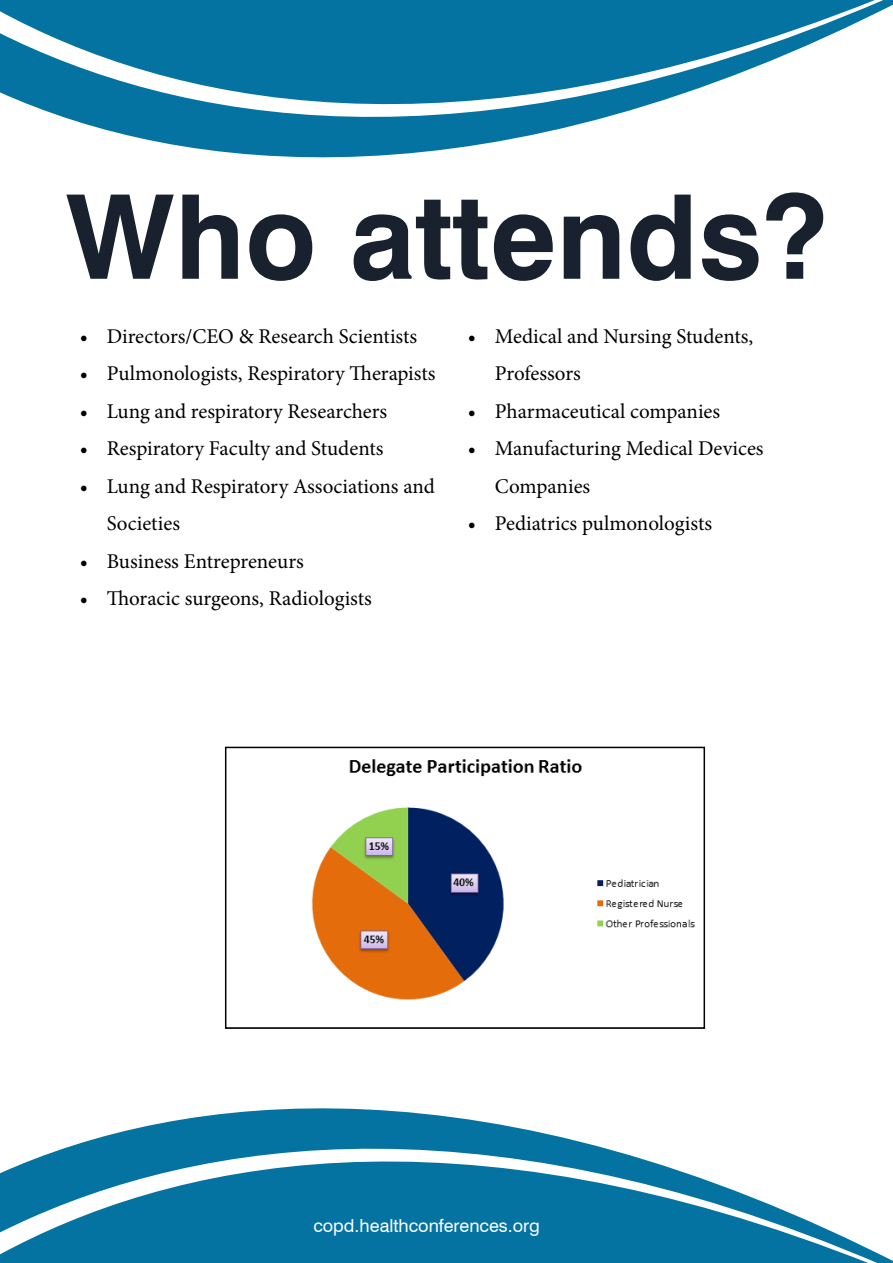
<style>
.page{position:relative;width:893px;height:1263px;background:#fff}
.page>*{position:absolute;margin:0;border:0;box-sizing:border-box;transform-origin:0 0}
.t1{font:700 117px "Swiss 721 BT";color:#1a212e}
.t2{font:21px/37.5px "Minion Pro";color:#000}
.t3{font:18px "Swiss 721 BT";color:#fff}
</style>
<div class="page">
<svg style="left:0;top:0;width:875px;height:158px;fill:#0473a1"></svg>
<svg style="left:0;top:1108px;width:875px;height:155px;fill:#0473a1"></svg>
<img style="left:311px;top:759px;width:384px;height:241px">
<div style="left:225px;top:747px;width:480px;height:282px;border:2px solid #000"></div>
<h1 class="t1" style="left:65px;top:166px;width:763px">Who attends?</h1>
<p class="t2" style="left:80px;top:317px;width:339px">• Directors/CEO &amp; Research Scientists</p>
<p class="t2" style="left:80px;top:355px;width:357px">• Pulmonologists, Respiratory Therapists</p>
<p class="t2" style="left:80px;top:392px;width:309px">• Lung and respiratory Researchers</p>
<p class="t2" style="left:80px;top:430px;width:305px">• Respiratory Faculty and Students</p>
<p class="t2" style="left:107px;top:467px;width:330px;text-indent:-27px">• Lung and Respiratory Associations and<br>Societies</p>
<p class="t2" style="left:80px;top:542px;width:226px">• Business Entrepreneurs</p>
<p class="t2" style="left:80px;top:580px;width:294px">• Thoracic surgeons, Radiologists</p>
<p class="t2" style="left:495px;top:317px;width:260px;text-indent:-27px">• Medical and Nursing Students,<br>Professors</p>
<p class="t2" style="left:468px;top:392px;width:254px">• Pharmaceutical companies</p>
<p class="t2" style="left:495px;top:430px;width:270px;text-indent:-27px">• Manufacturing Medical Devices<br>Companies</p>
<p class="t2" style="left:468px;top:505px;width:246px">• Pediatrics pulmonologists</p>
<p class="t3" style="left:313px;top:1214px;width:228px">copd.healthconferences.org</p>
</div>
